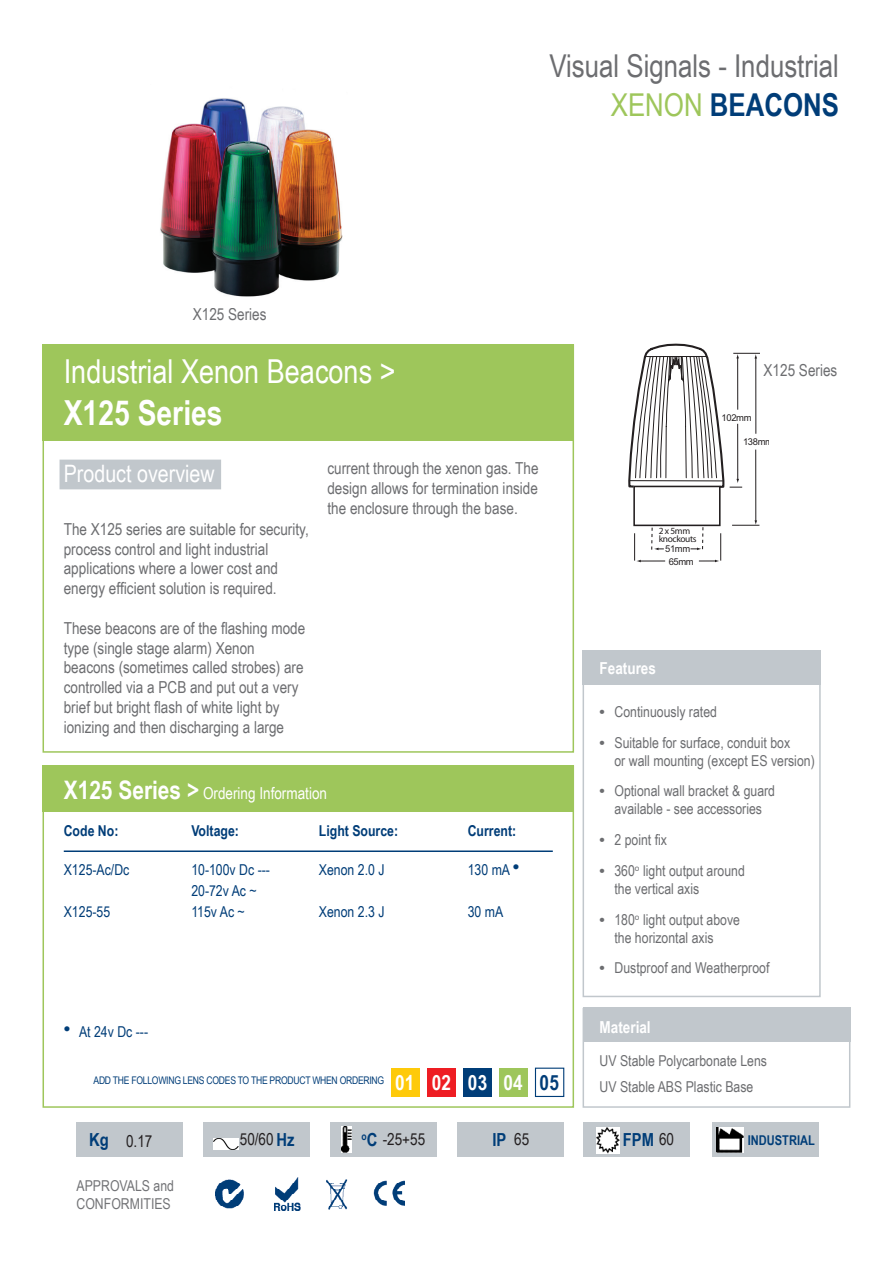
<style>
.page{position:relative;width:893px;height:1263px;background:#fff}
.page>*{position:absolute;margin:0;border:0;box-sizing:border-box;transform-origin:0 0}
.t1{font:700 34.5px "Arial Narrow";color:#fff}
.t2{font:33px "Arial Narrow";color:#fff}
.t3{font:31.5px "Arial Narrow";color:#6c6d70}
.t4{font:700 31.5px "Arial Narrow";color:#003d78}
.t5{font:24px "Arial Narrow";color:#fff}
.t6{font:700 21px "Arial Narrow";letter-spacing:.01em;color:#fff}
.t7{font:700 21px "Arial Narrow";color:#003d78}
.Icon_Legends_Blue_Text{font:700 18px "Arial Narrow";color:#003d78}
.Icon_Legends_Black_Text{font:700 18px "Arial Narrow";color:#003d78}
.t8{font:16.5px/19.8px "Arial Narrow";color:#6c6d70}
.t9{font:16.5px "Arial Narrow";color:#fff}
.Icon_Legends_Black_Text-2{font:16.5px "Arial Narrow";color:#231f20}
.Features_Text_White{font:700 16.5px "Arial Narrow";color:#fff}
.t10{font:15px/18px "Arial Narrow";color:#6c6d70}
.t11{font:15px "Arial Narrow";color:#003d78}
.t12{font:700 15px "Arial Narrow";color:#003d78}
.t13{font:15px/18px "Arial Narrow";color:#727376}
.Icon_Legends_Blue_Text_Indust_Auto{font:700 13.5px "Arial Narrow";color:#003d78}
.t14{font:10.5px "Arial Narrow";letter-spacing:-.025em;color:#003d78}
.Icon_Legends_Blue_Text-2{font:700 10.5px "Arial Narrow";color:#003d78}
.t15{font:9.45px "Arial";letter-spacing:-.04em;color:#231f20}
.t16{font:9.45px/7.8px "Helvetica";letter-spacing:-.04em;color:#231f20}
.s1{font-weight:400;color:#9ec65b}
.s2{font-weight:700;font-size:25.5px}
.s3{font-family:"Arial";font-weight:700}
.s4{font-size:18px}
.s5{font-weight:700;font-size:18px;color:#003d78}
.s6{font-weight:400;font-size:16.5px;color:#231f20}
</style>
<div class="page">
<div style="left:60px;top:460px;width:161px;height:29px;background:#c1c7cc"></div>
<div style="left:584px;top:1123px;width:106px;height:34px;background:#c1c7cc"></div>
<div style="left:457px;top:1123px;width:106px;height:34px;background:#c1c7cc"></div>
<div style="left:330px;top:1123px;width:106px;height:34px;background:#c1c7cc"></div>
<div style="left:203px;top:1123px;width:107px;height:34px;background:#c1c7cc"></div>
<div style="left:76px;top:1123px;width:106px;height:34px;background:#c1c7cc"></div>
<div style="left:583px;top:1008px;width:267px;height:100px;border:2px solid #c1c7cc"></div>
<div style="left:583px;top:1008px;width:267px;height:34px;background:#c1c7cc"></div>
<div style="left:43px;top:344px;width:531px;height:97px;background:#9ec65b"></div>
<img style="left:160px;top:98px;width:183px;height:199px">
<div style="left:633px;top:486px;width:88px;height:40px;background:#fff;border:2px solid #231f20"></div>
<hr style="left:755px;top:450px;width:1px;height:71px;background:#231f20">
<svg style="left:732px;top:520px;width:27px;height:6px"></svg>
<svg style="left:634px;top:524px;width:87px;height:38px"></svg>
<svg style="left:628px;top:344px;width:132px;height:148px"></svg>
<hr style="left:630px;top:480px;width:93px;height:1px;background:#231f20">
<div style="left:43px;top:765px;width:531px;height:47px;background:#9ec65b"></div>
<hr style="left:64px;top:850px;width:489px;height:2px;background:#003d78">
<div style="left:391px;top:1068px;width:28px;height:28px;background:#feca0a"></div>
<div style="left:427px;top:1068px;width:28px;height:28px;background:#ee1d23"></div>
<div style="left:463px;top:1068px;width:28px;height:28px;background:#003d78"></div>
<div style="left:499px;top:1068px;width:29px;height:28px;background:#9ec65b"></div>
<div style="left:535px;top:1067px;width:29px;height:30px;border:1px solid #003d78"></div>
<div style="left:712px;top:1123px;width:106px;height:34px;background:#c1c7cc"></div>
<img style="left:717px;top:1127px;width:27px;height:25px">
<img style="left:214px;top:1138px;width:24px;height:12px">
<img style="left:342px;top:1127px;width:10px;height:25px">
<img style="left:597px;top:1127px;width:22px;height:26px">
<img style="left:216px;top:1177px;width:188px;height:33px">
<div style="left:583px;top:651px;width:238px;height:346px;border:2px solid #c1c7cc"></div>
<div style="left:583px;top:651px;width:238px;height:34px;background:#c1c7cc"></div>
<p class="t3" style="left:549px;top:43px;width:291px">Visual Signals - Industrial</p>
<p class="t4" style="left:611px;top:81px;width:230px"><span class="s1">XENON</span> BEACONS</p>
<p class="t8" style="left:193px;top:304px;width:75px">X125 Series</p>
<p class="t2" style="left:64px;top:347px;width:333px">Industrial Xenon Beacons &gt;</p>
<p class="t1" style="left:64px;top:386px;width:160px">X125 Series</p>
<p class="t5" style="left:64px;top:456px;width:152px">Product overview</p>
<p class="t8" style="left:64px;top:518px;width:246px">The X125 series are suitable for security, process control and light industrial</p>
<p class="t8" style="left:64px;top:558px;width:216px">applications where a lower cost and energy efficient solution is required.</p>
<p class="t8" style="left:64px;top:617px;width:243px">These beacons are of the flashing mode type (single stage alarm) Xenon</p>
<p class="t8" style="left:64px;top:657px;width:241px">beacons (sometimes called strobes) are controlled via a PCB and put out a very brief but bright flash of white light by</p>
<p class="t8" style="left:64px;top:716px;width:222px">ionizing and then discharging a large</p>
<p class="t8" style="left:327px;top:458px;width:213px">current through the xenon gas. The design allows for termination inside</p>
<p class="t8" style="left:327px;top:497px;width:192px">the enclosure through the base.</p>
<p class="t9" style="left:64px;top:781px;width:265px"><span class="s2">X125 Series &gt;</span> Ordering Information</p>
<p class="t12" style="left:64px;top:820px;width:56px">Code No:</p>
<p class="t12" style="left:191px;top:820px;width:49px">Voltage:</p>
<p class="t12" style="left:319px;top:820px;width:81px">Light Source:</p>
<p class="t12" style="left:468px;top:820px;width:50px">Current:</p>
<p class="t11" style="left:64px;top:859px;width:67px">X125-Ac/Dc</p>
<p class="t11" style="left:191px;top:859px;width:80px">10-100v Dc ---</p>
<p class="t11" style="left:319px;top:859px;width:67px">Xenon 2.0 J</p>
<p class="t11" style="left:468px;top:859px;width:53px">130 mA ●</p>
<p class="t11" style="left:191px;top:880px;width:67px">20-72v Ac ~</p>
<p class="t11" style="left:64px;top:901px;width:48px">X125-55</p>
<p class="t11" style="left:191px;top:901px;width:55px">115v Ac ~</p>
<p class="t11" style="left:319px;top:901px;width:67px">Xenon 2.3 J</p>
<p class="t11" style="left:468px;top:901px;width:37px">30 mA</p>
<p class="t11" style="left:64px;top:1021px;width:86px">● At 24v Dc ---</p>
<p class="t8" style="left:764px;top:360px;width:75px">X125 Series</p>
<p class="t15" style="left:722px;top:412px;width:31px">102mm</p>
<p class="t15" style="left:743px;top:435px;width:31px">138mm</p>
<p class="t16" style="left:659px;top:527px;width:39px">2 x 5mm knockouts</p>
<p class="t15" style="left:665px;top:543px;width:27px">51mm</p>
<p class="t15" style="left:669px;top:555px;width:27px">65mm</p>
<p class="Features_Text_White" style="left:600px;top:656px;width:58px">Features</p>
<p class="t10" style="left:600px;top:702px;width:119px"><span class="s3">•</span> Continuously rated</p>
<p class="t10" style="left:614px;top:733px;width:202px;text-indent:-15px"><span class="s3">•</span> Suitable for surface, conduit box<br>or wall mounting (except ES version)</p>
<p class="t10" style="left:600px;top:781px;width:177px;text-align:center"><span class="s3">•</span> Optional wall bracket &amp; guard available - see accessories</p>
<p class="t10" style="left:600px;top:830px;width:69px"><span class="s3">•</span> 2 point fix</p>
<p class="t10" style="left:614px;top:861px;width:132px;text-indent:-15px"><span class="s3">•</span> 360<sup>o</sup> light output around the vertical axis</p>
<p class="t10" style="left:614px;top:910px;width:127px;text-indent:-15px"><span class="s3">•</span> 180<sup>o</sup> light output above the horizontal axis</p>
<p class="t10" style="left:600px;top:958px;width:171px"><span class="s3">•</span> Dustproof and Weatherproof</p>
<p class="Features_Text_White" style="left:600px;top:1014px;width:53px">Material</p>
<p class="t14" style="left:94px;top:1072px;width:292px">ADD THE FOLLOWING LENS CODES TO THE PRODUCT WHEN ORDERING</p>
<p class="t6" style="left:395px;top:1067px;width:21px">01</p>
<p class="t6" style="left:432px;top:1067px;width:21px">02</p>
<p class="t6" style="left:468px;top:1067px;width:21px">03</p>
<p class="t6" style="left:503px;top:1067px;width:21px">04</p>
<p class="t7" style="left:540px;top:1067px;width:21px">05</p>
<p class="t10" style="left:600px;top:1051px;width:169px">UV Stable Polycarbonate Lens</p>
<p class="t10" style="left:600px;top:1077px;width:155px">UV Stable ABS Plastic Base</p>
<p class="Icon_Legends_Blue_Text-2" style="left:361px;top:1128px;width:17px">o<span class="s4">C</span></p>
<p class="Icon_Legends_Blue_Text" style="left:89px;top:1126px;width:21px">Kg</p>
<p class="Icon_Legends_Black_Text-2" style="left:126px;top:1129px;width:28px">0.17</p>
<p class="Icon_Legends_Black_Text-2" style="left:240px;top:1127px;width:56px">50/60 <span class="s5">Hz</span></p>
<p class="Icon_Legends_Black_Text-2" style="left:383px;top:1127px;width:44px">-25+55</p>
<p class="Icon_Legends_Blue_Text" style="left:492px;top:1126px;width:38px">IP <span class="s6">65</span></p>
<p class="Icon_Legends_Black_Text" style="left:623px;top:1126px;width:53px">FPM <span class="s6">60</span></p>
<p class="t13" style="left:77px;top:1176px;width:99px">APPROVALS and<br>CONFORMITIES</p>
<p class="Icon_Legends_Blue_Text_Indust_Auto" style="left:748px;top:1129px;width:69px">INDUSTRIAL</p>
</div>
